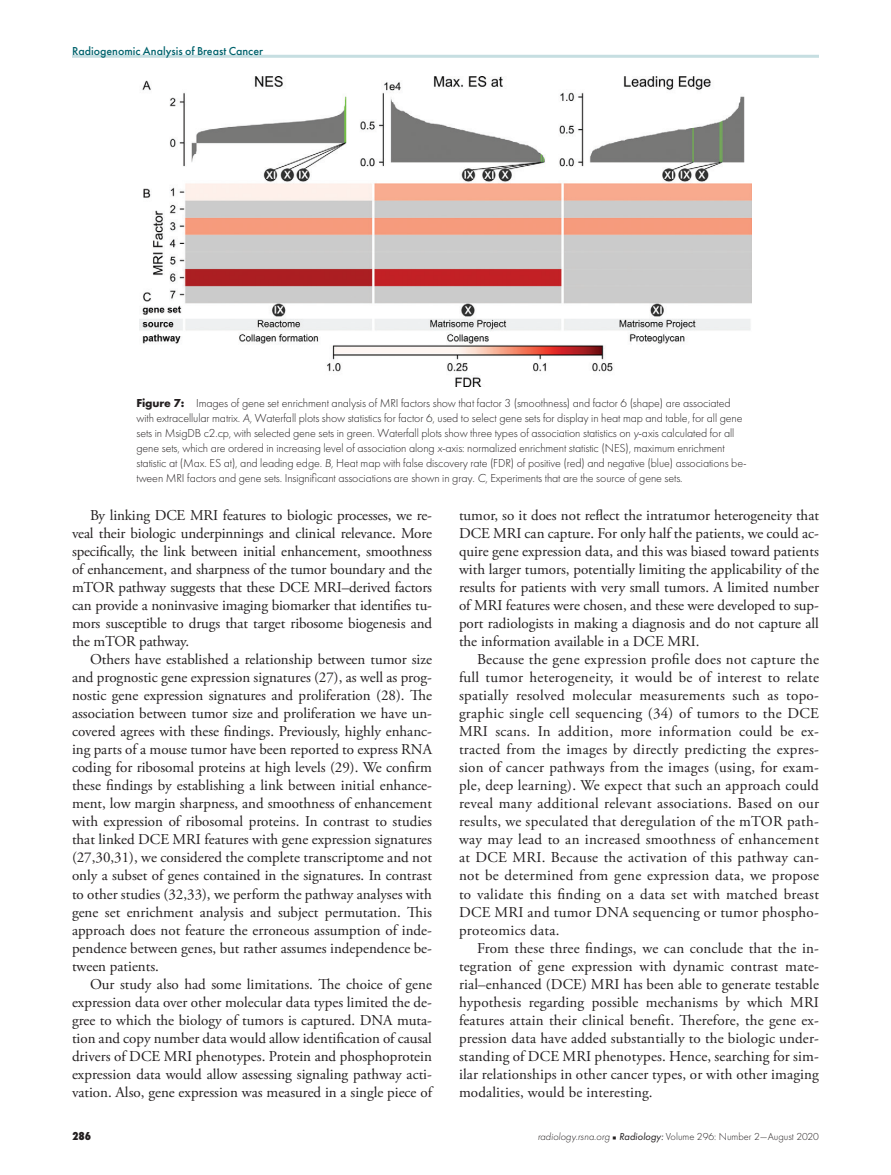
<style>
.page{position:relative;width:891px;height:1175px;background:#fff}
.page>*{position:absolute;margin:0;border:0;box-sizing:border-box;transform-origin:0 0}
.t1{font:15px/18px "Adobe Garamond Pro";color:#231f20;text-align:justify}
.t2{font:300 12px/15px "Futura PT";letter-spacing:-.01em;color:#231f20}
.t3{font:500 12px "Futura PT";color:#00636d}
.t4{font:800 12px "Futura PT Cond";color:#231f20}
.t5{font:300 10.5px "Futura PT";color:#231f20}
.s1{font-weight:700}
.s2{font-style:italic}
.s3{font-family:"Universal Newswith Comm Pi";font-weight:400;font-size:6px}
.s4{font-weight:400;font-style:italic}
</style>
<div class="page">
<hr style="left:72px;top:55px;width:747px;height:3px;background:#c6dee1">
<img style="left:140px;top:76px;width:612px;height:310px">
<p class="t3" style="left:72px;top:44px;width:193px">Radiogenomic Analysis of Breast Cancer</p>
<p class="t2" style="left:136px;top:396px;width:612px"><span class="s1">Figure 7:</span> Images of gene set enrichment analysis of MRI factors show that factor 3 (smoothness) and factor 6 (shape) are associated with extracellular matrix. <span class="s2">A,</span> Waterfall plots show statistics for factor 6, used to select gene sets for display in heat map and table, for all gene sets in MsigDB c2.cp, with selected gene sets in green. Waterfall plots show three types of association statistics on <span class="s2">y</span>-axis calculated for all gene sets, which are ordered in increasing level of association along <span class="s2">x</span>-axis: normalized enrichment statistic (NES), maximum enrichment statistic at (Max. ES at), and leading edge. <span class="s2">B,</span> Heat map with false discovery rate (FDR) of positive (red) and negative (blue) associations be&shy;tween MRI factors and gene sets. Insignificant associations are shown in gray. <span class="s2">C,</span> Experiments that are the source of gene sets.</p>
<p class="t1" style="left:72px;top:507px;width:362px;text-indent:18px">By linking DCE MRI features to biologic processes, we re&shy;veal their biologic underpinnings and clinical relevance. More specifically, the link between initial enhancement, smoothness of enhancement, and sharpness of the tumor boundary and the mTOR pathway suggests that these DCE MRI–derived factors can provide a noninvasive imaging biomarker that identifies tu&shy;mors susceptible to drugs that target ribosome biogenesis and the mTOR pathway.</p>
<p class="t1" style="left:72px;top:651px;width:362px;text-indent:18px">Others have established a relationship between tumor size and prognostic gene expression signatures (27), as well as prog&shy;nostic gene expression signatures and proliferation (28). The association between tumor size and proliferation we have un&shy;covered agrees with these findings. Previously, highly enhanc&shy;ing parts of a mouse tumor have been reported to express RNA coding for ribosomal proteins at high levels (29). We confirm these findings by establishing a link between initial enhance&shy;ment, low margin sharpness, and smoothness of enhancement with expression of ribosomal proteins. In contrast to studies that linked DCE MRI features with gene expression signatures (27,30,31), we considered the complete transcriptome and not only a subset of genes contained in the signatures. In contrast to other studies (32,33), we perform the pathway analyses with gene set enrichment analysis and subject permutation. This approach does not feature the erroneous assumption of inde&shy;pendence between genes, but rather assumes independence be&shy;tween patients.</p>
<p class="t1" style="left:72px;top:975px;width:362px;text-indent:18px">Our study also had some limitations. The choice of gene expression data over other molecular data types limited the de&shy;gree to which the biology of tumors is captured. DNA muta&shy;tion and copy number data would allow identification of causal drivers of DCE MRI phenotypes. Protein and phosphoprotein expression data would allow assessing signaling pathway acti&shy;vation. Also, gene expression was measured in a single piece of</p>
<p class="t1" style="left:459px;top:507px;width:362px">tumor, so it does not reflect the intratumor heterogeneity that DCE MRI can capture. For only half the patients, we could ac&shy;quire gene expression data, and this was biased toward patients with larger tumors, potentially limiting the applicability of the results for patients with very small tumors. A limited number of MRI features were chosen, and these were developed to sup&shy;port radiologists in making a diagnosis and do not capture all the information available in a DCE MRI.</p>
<p class="t1" style="left:459px;top:651px;width:362px;text-indent:18px">Because the gene expression profile does not capture the full tumor heterogeneity, it would be of interest to relate spatially resolved molecular measurements such as topo&shy;graphic single cell sequencing (34) of tumors to the DCE MRI scans. In addition, more information could be ex&shy;tracted from the images by directly predicting the expres&shy;sion of cancer pathways from the images (using, for exam&shy;ple, deep learning). We expect that such an approach could reveal many additional relevant associations. Based on our results, we speculated that deregulation of the mTOR path&shy;way may lead to an increased smoothness of enhancement at DCE MRI. Because the activation of this pathway can&shy;not be determined from gene expression data, we propose to validate this finding on a data set with matched breast DCE MRI and tumor DNA sequencing or tumor phospho&shy;proteomics data.</p>
<p class="t1" style="left:459px;top:939px;width:362px;text-indent:18px">From these three findings, we can conclude that the in&shy;tegration of gene expression with dynamic contrast mate&shy;rial–enhanced (DCE) MRI has been able to generate testable hypothesis regarding possible mechanisms by which MRI features attain their clinical benefit. Therefore, the gene ex&shy;pression data have added substantially to the biologic under&shy;standing of DCE MRI phenotypes. Hence, searching for sim&shy;ilar relationships in other cancer types, or with other imaging modalities, would be interesting.</p>
<p class="t4" style="left:72px;top:1129px;width:21px">286</p>
<p class="t5" style="left:538px;top:1131px;width:283px"><span class="s2">radiology.rsna.org</span> <span class="s3">n</span> <span class="s4">Radiology:</span> Volume 296: Number 2—August 2020</p>
</div>
